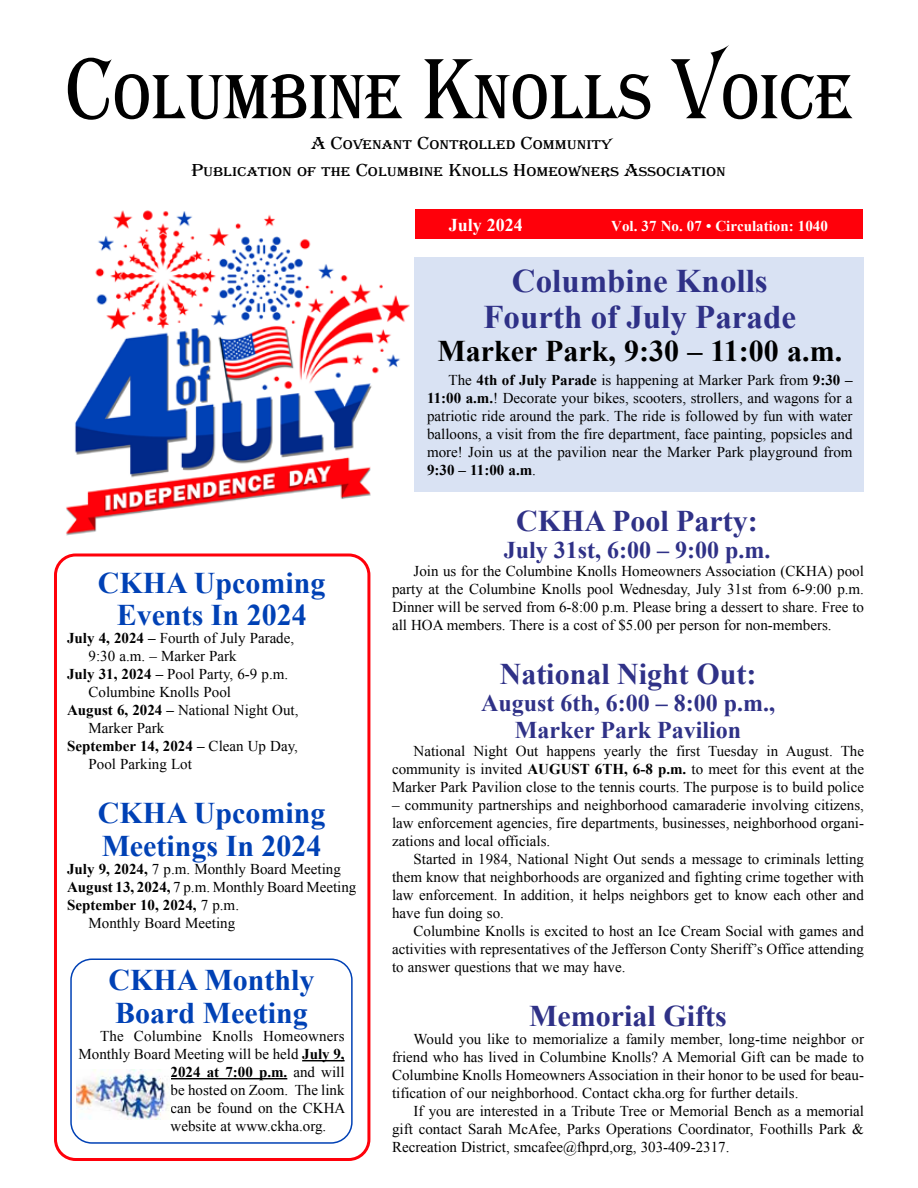
<style>
.page{position:relative;width:918px;height:1188px;background:#fff}
.page>*{position:absolute;margin:0;border:0;box-sizing:border-box;transform-origin:0 0}
.t1{font:88.5px "Algerian Bas SCD";color:#000;scale:.9 1}
.t2{font:700 33px/36px "Times New Roman";color:#2f3187;text-align:center}
.t3{font:700 30px/33px "Times New Roman";color:#0041b5}
.t4{font:700 30px "Times New Roman";color:#2f3187}
.t5{font:700 30px "Times New Roman";color:#000}
.t6{font:700 24px/27px "Times New Roman";color:#2f3187;text-align:center}
.t7{font:18px/27px "Algerian Bas SCD";color:#000;text-align:center;scale:1.15 1}
.t8{font:700 18px "Times New Roman";color:#fff}
.t9{font:15px/18px "Times New Roman";color:#000;text-align:justify}
.t10{font:700 15px "Times New Roman";color:#000}
.t11{font:700 15px "Times New Roman";color:#fff}
.s1{font-weight:700}
.s2{font-weight:400}
</style>
<div class="page">
<div style="left:415px;top:257px;width:449px;height:234px;background:#d9e2f3"></div>
<div style="left:54px;top:554px;width:316px;height:607px;border:3px solid #ff000a;border-radius:20px"></div>
<div style="left:415px;top:210px;width:447px;height:29px;background:#ff000a"></div>
<div style="left:70px;top:958px;width:283px;height:186px;border:2px solid #0041b5;border-radius:21px"></div>
<hr style="left:302px;top:1060px;width:43px;height:1px;background:#000">
<hr style="left:171px;top:1078px;width:116px;height:1px;background:#000">
<img style="left:77px;top:1069px;width:93px;height:51px">
<img style="left:66px;top:210px;width:344px;height:326px">
<h1 class="t1" style="left:65px;top:44px;width:876px">Columbine Knolls Voice</h1>
<p class="t7" style="left:191px;top:130px;width:466px">A Covenant Controlled Community<br>Publication of the Columbine Knolls Homeowners Association</p>
<h3 class="t3" style="left:98px;top:567px;width:229px;line-height:31.5px;text-align:center">CKHA Upcoming<br>Events In 2024</h3>
<p class="t9" style="left:67px;top:628px;width:229px"><span class="s1">July 4, 2024 –</span> Fourth of July Parade,</p>
<p class="t9" style="left:89px;top:646px;width:150px">9:30 a.m. – Marker Park</p>
<p class="t9" style="left:67px;top:664px;width:223px"><span class="s1">July 31, 2024 –</span> Pool Party, 6-9 p.m.</p>
<p class="t9" style="left:89px;top:682px;width:144px">Columbine Knolls Pool</p>
<p class="t9" style="left:67px;top:700px;width:233px"><span class="s1">August 6, 2024 –</span> National Night Out,</p>
<p class="t9" style="left:89px;top:718px;width:77px">Marker Park</p>
<p class="t10" style="left:67px;top:735px;width:232px">September 14, 2024 – <span class="s2">Clean Up Day,</span></p>
<p class="t9" style="left:89px;top:754px;width:105px">Pool Parking Lot</p>
<h3 class="t3" style="left:98px;top:795px;width:229px">CKHA Upcoming<br>Meetings In 2024</h3>
<p class="t9" style="left:67px;top:859px;width:275px"><span class="s1">July 9, 2024,</span> 7 p.m. Monthly Board Meeting</p>
<p class="t9" style="left:67px;top:877px;width:291px"><span class="s1">August 13, 2024,</span> 7 p.m. Monthly Board Meeting</p>
<p class="t10" style="left:67px;top:894px;width:174px">September 10, 2024, <span class="s2">7 p.m.</span></p>
<p class="t9" style="left:89px;top:913px;width:148px">Monthly Board Meeting</p>
<h3 class="t3" style="left:109px;top:963px;width:207px">CKHA Monthly<br>Board Meeting</h3>
<p class="t9" style="left:100px;top:1027px;width:246px">The Columbine Knolls Homeowners</p>
<p class="t9" style="left:79px;top:1045px;width:268px">Monthly Board Meeting will be held <span class="s1">July 9,</span></p>
<p class="t10" style="left:171px;top:1062px;width:175px">2024 at 7:00 p.m. <span class="s2">and will</span></p>
<p class="t9" style="left:171px;top:1081px;width:175px">be hosted on Zoom. The link</p>
<p class="t9" style="left:171px;top:1099px;width:176px">can be found on the CKHA</p>
<p class="t9" style="left:171px;top:1117px;width:157px">website at www.ckha.org.</p>
<p class="t8" style="left:449px;top:212px;width:75px">July 2024</p>
<p class="t11" style="left:611px;top:215px;width:218px">Vol. 37 No. 07 • Circulation: 1040</p>
<h2 class="t2" style="left:483px;top:262px;width:314px">Columbine Knolls<br>Fourth of July Parade</h2>
<h3 class="t5" style="left:437px;top:330px;width:406px">Marker Park, 9:30 – 11:00 a.m.</h3>
<p class="t9" style="left:427px;top:370px;width:427px;text-indent:22px">The <span class="s1">4th of July Parade</span> is happening at Marker Park from <span class="s1">9:30 – 11:00 a.m.</span>! Decorate your bikes, scooters, strollers, and wagons for a patriotic ride around the park. The ride is followed by fun with water balloons, a visit from the fire department, face painting, popsicles and more! Join us at the pavilion near the Marker Park playground from <span class="s1">9:30 – 11:00 a.m</span>.</p>
<h3 class="t4" style="left:516px;top:500px;width:243px">CKHA Pool Party:</h3>
<h3 class="t6" style="left:504px;top:536px;width:268px">July 31st, 6:00 – 9:00 p.m.</h3>
<p class="t9" style="left:392px;top:562px;width:474px;text-indent:22px">Join us for the Columbine Knolls Homeowners Association (CKHA) pool party at the Columbine Knolls pool Wednesday, July 31st from 6-9:00 p.m.<br>Dinner will be served from 6-8:00 p.m. Please bring a dessert to share. Free to all HOA members. There is a cost of $5.00 per person for non-members.</p>
<h3 class="t4" style="left:500px;top:653px;width:258px">National Night Out:</h3>
<h3 class="t6" style="left:481px;top:689px;width:296px">August 6th, 6:00 – 8:00 p.m.,<br>Marker Park Pavilion</h3>
<p class="t9" style="left:392px;top:742px;width:473px;text-indent:22px">National Night Out happens yearly the first Tuesday in August. The community is invited <span class="s1">AUGUST 6TH, 6-8 p.m.</span> to meet for this event at the Marker Park Pavilion close to the tennis courts. The purpose is to build police</p>
<p class="t9" style="left:392px;top:796px;width:473px">– community partnerships and neighborhood camaraderie involving citizens, law enforcement agencies, fire departments, businesses, neighborhood organi&shy;zations and local officials.</p>
<p class="t9" style="left:392px;top:850px;width:473px;text-indent:22px">Started in 1984, National Night Out sends a message to criminals letting them know that neighborhoods are organized and fighting crime together with law enforcement. In addition, it helps neighbors get to know each other and have fun doing so.</p>
<p class="t9" style="left:392px;top:922px;width:473px;text-indent:22px">Columbine Knolls is excited to host an Ice Cream Social with games and activities with representatives of the Jefferson Conty Sheriff’s Office attending to answer questions that we may have.</p>
<h3 class="t4" style="left:529px;top:995px;width:199px">Memorial Gifts</h3>
<p class="t9" style="left:392px;top:1030px;width:473px;text-indent:22px">Would you like to memorialize a family member, long-time neighbor or friend who has lived in Columbine Knolls? A Memorial Gift can be made to Columbine Knolls Homeowners Association in their honor to be used for beau&shy;tification of our neighborhood. Contact ckha.org for further details.</p>
<p class="t9" style="left:392px;top:1102px;width:473px;text-indent:22px">If you are interested in a Tribute Tree or Memorial Bench as a memorial gift contact Sarah McAfee, Parks Operations Coordinator, Foothills Park &amp; Recreation District, smcafee@fhprd,org, 303-409-2317.</p>
</div>
